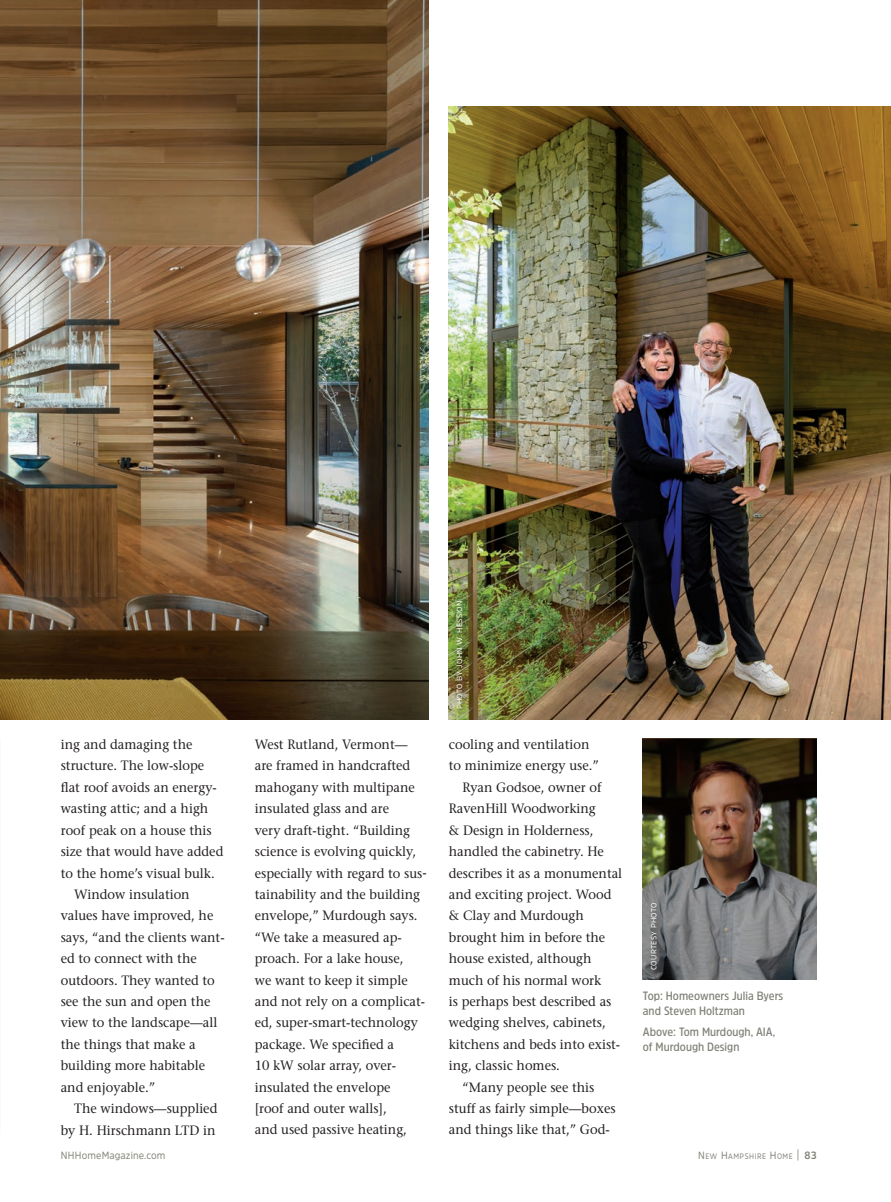
<style>
.page{position:relative;width:891px;height:1202px;background:#fff}
.page>*{position:absolute;margin:0;border:0;box-sizing:border-box;transform-origin:0 0}
.t1{font:13.5px/21.5px "Stone Serif";color:#231f20;scale:.95 1}
.t2{font:600 12px/15px "Amsi Pro Narw";color:#818178}
.t3{font:10.5px "Amsi Pro";letter-spacing:.01em;color:#818178;scale:.9 1}
.t4{font:7.8px "Amsi Pro";letter-spacing:.065em;color:#818178;scale:.9 1}
.t5{font:7.5px "Amsi Pro";letter-spacing:.04em;color:#fff}
.s1{font-size:10.5px}
.s2{font-weight:300;font-size:13.5px}
.s3{font-weight:700;font-size:10.5px}
</style>
<div class="page">
<img style="left:0;top:0;width:429px;height:719px">
<img style="left:449px;top:106px;width:442px;height:613px">
<img style="left:643px;top:739px;width:174px;height:240px">
<div style="left:454px;top:599px;width:15px;height:116px;background:#231f20;opacity:.75"></div>
<div style="left:649px;top:900px;width:14px;height:76px;background:#231f20;opacity:.75"></div>
<p class="t1" style="left:61px;top:733px;width:140px">ing and damaging the</p>
<p class="t1" style="left:61px;top:755px;width:152px">structure. The low-slope</p>
<p class="t1" style="left:61px;top:776px;width:166px">flat roof avoids an energy-</p>
<p class="t1" style="left:61px;top:798px;width:157px">wasting attic; and a high</p>
<p class="t1" style="left:61px;top:819px;width:161px">roof peak on a house this</p>
<p class="t1" style="left:61px;top:840px;width:173px">size that would have added</p>
<p class="t1" style="left:61px;top:862px;width:164px">to the home’s visual bulk.</p>
<p class="t1" style="left:74px;top:883px;width:123px">Window insulation</p>
<p class="t1" style="left:61px;top:905px;width:162px">values have improved, he</p>
<p class="t1" style="left:61px;top:926px;width:174px">says, “and the clients want-</p>
<p class="t1" style="left:61px;top:947px;width:145px">ed to connect with the</p>
<p class="t1" style="left:61px;top:969px;width:164px">outdoors. They wanted to</p>
<p class="t1" style="left:61px;top:990px;width:159px">see the sun and open the</p>
<p class="t1" style="left:61px;top:1012px;width:166px">view to the landscape—all</p>
<p class="t1" style="left:61px;top:1033px;width:144px">the things that make a</p>
<p class="t1" style="left:61px;top:1054px;width:153px">building more habitable</p>
<p class="t1" style="left:61px;top:1076px;width:101px">and enjoyable.”</p>
<p class="t1" style="left:74px;top:1097px;width:152px">The windows—supplied</p>
<p class="t1" style="left:61px;top:1119px;width:165px">by H. Hirschmann LTD in</p>
<p class="t5" style="left:454px;top:709px;width:110px;rotate:-90deg">PHOTO BY JOHN W. HESSION</p>
<p class="t1" style="left:255px;top:733px;width:182px">West Rutland, Vermont— are framed in handcrafted mahogany with multipane insulated glass and are<br>very draft-tight. “Building science is evolving quickly, especially with regard to sus&shy;tainability and the building envelope,” Murdough says. “We take a measured ap&shy;proach. For a lake house,<br>we want to keep it simple and not rely on a complicat&shy;ed, super-smart-technology package. We specified a<br>10 kW solar array, over&shy;insulated the envelope<br>[roof and outer walls],<br>and used passive heating,</p>
<p class="t1" style="left:449px;top:733px;width:150px">cooling and ventilation</p>
<p class="t1" style="left:449px;top:755px;width:159px">to minimize energy use.”</p>
<p class="t1" style="left:462px;top:776px;width:148px">Ryan Godsoe, owner of</p>
<p class="t1" style="left:449px;top:798px;width:156px">RavenHill Woodworking</p>
<p class="t1" style="left:449px;top:819px;width:154px">&amp; Design in Holderness,</p>
<p class="t1" style="left:449px;top:840px;width:165px">handled the cabinetry. He</p>
<p class="t1" style="left:449px;top:862px;width:184px">describes it as a monumental</p>
<p class="t1" style="left:449px;top:883px;width:173px">and exciting project. Wood</p>
<p class="t1" style="left:449px;top:905px;width:144px">&amp; Clay and Murdough</p>
<p class="t1" style="left:449px;top:926px;width:166px">brought him in before the</p>
<p class="t1" style="left:449px;top:947px;width:152px">house existed, although</p>
<p class="t1" style="left:449px;top:969px;width:162px">much of his normal work</p>
<p class="t1" style="left:449px;top:990px;width:173px">is perhaps best described as</p>
<p class="t1" style="left:449px;top:1012px;width:167px">wedging shelves, cabinets,</p>
<p class="t1" style="left:449px;top:1033px;width:182px">kitchens and beds into exist-</p>
<p class="t1" style="left:449px;top:1054px;width:118px">ing, classic homes.</p>
<p class="t1" style="left:462px;top:1076px;width:140px">“Many people see this</p>
<p class="t1" style="left:449px;top:1097px;width:177px">stuff as fairly simple—boxes</p>
<p class="t1" style="left:449px;top:1119px;width:171px">and things like that,” God-</p>
<p class="t5" style="left:649px;top:970px;width:69px;rotate:-90deg">COURTESY PHOTO</p>
<p class="t2" style="left:643px;top:987px;width:142px">Top: Homeowners Julia Byers and Steven Holtzman</p>
<p class="t2" style="left:643px;top:1024px;width:134px">Above: Tom Murdough, AIA, of Murdough Design</p>
<p class="t3" style="left:61px;top:1148px;width:118px">NHHomeMagazine.com</p>
<p class="t4" style="left:698px;top:1151px;width:133px"><span class="s1">N</span>EW <span class="s1">H</span>AMPSH IRE <span class="s1">H</span>OME <span class="s2">|</span> <span class="s3">83</span></p>
</div>
